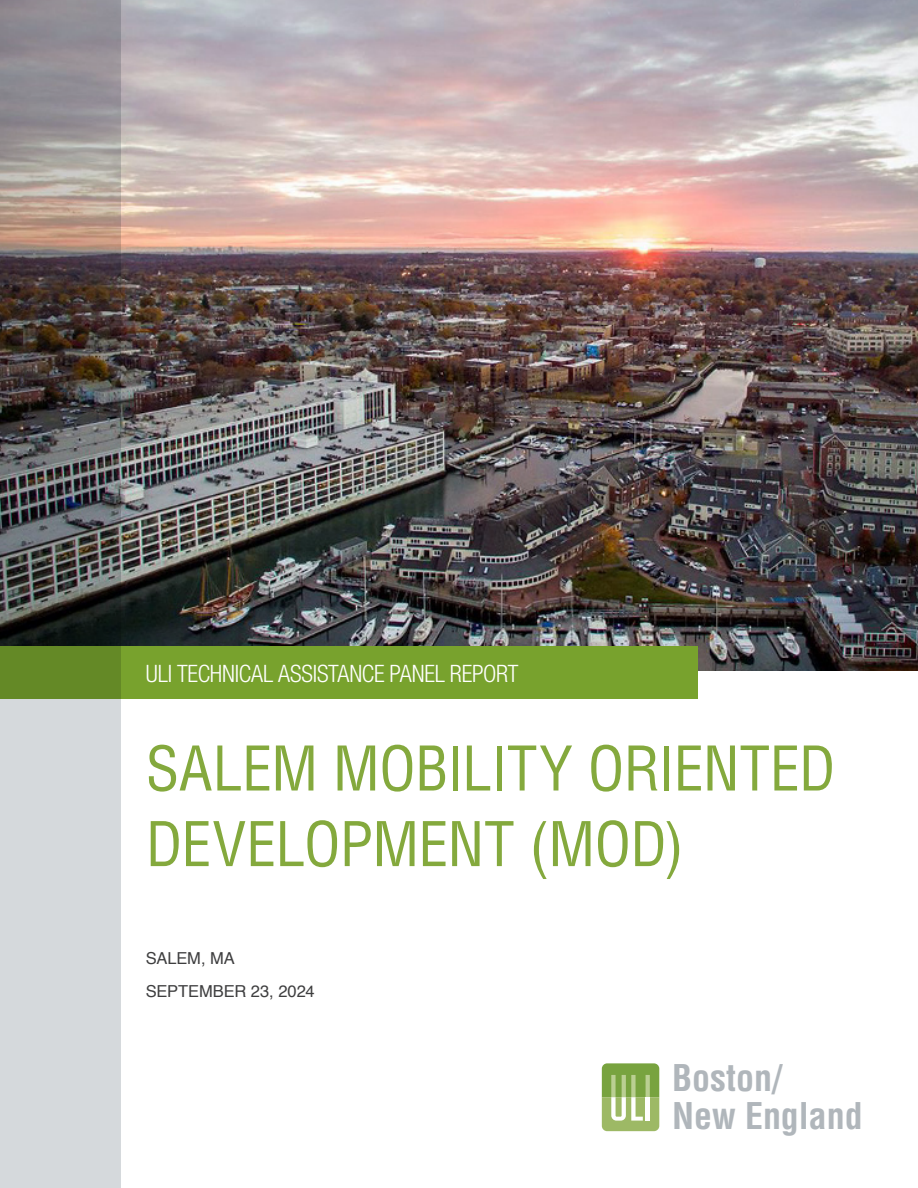
<style>
.page{position:relative;width:918px;height:1188px;background:#fff}
.page>*{position:absolute;margin:0;border:0;box-sizing:border-box;transform-origin:0 0}
.t1{font:condensed 60px/75.6px "Helvetica LT Std";letter-spacing:-.015em;color:#84a93d}
.t2{font:700 condensed 36px/38.7px "Helvetica LT Std";color:#b0b6bb}
.H3_no_toc{font:300 condensed 24px "Helvetica Neue LT Com";letter-spacing:-.01em;color:#fff}
.t3{font:16.5px/33px "Helvetica";letter-spacing:-.005em;color:#3e3e3f}
</style>
<div class="page">
<img style="left:122px;top:0;width:796px;height:670px">
<div style="left:0;top:646px;width:698px;height:53px;background:#78a22d"></div>
<img style="left:0;top:0;width:122px;height:1188px">
<svg style="left:602px;top:1063px;width:57px;height:68px;background:#9ebb6e"></svg>
<p class="H3_no_toc" style="left:146px;top:660px;width:374px">ULI TECHNICAL ASSISTANCE PANEL REPORT</p>
<p class="t1" style="left:146px;top:731px;width:691px">SALEM MOBILITY ORIENTED<br>DEVELOPMENT (MOD)</p>
<p class="t3" style="left:146px;top:942px;width:170px">SALEM, MA<br>SEPTEMBER 23, 2024</p>
<p class="t2" style="left:672px;top:1058px;width:192px">Boston/<br>New England</p>
</div>
